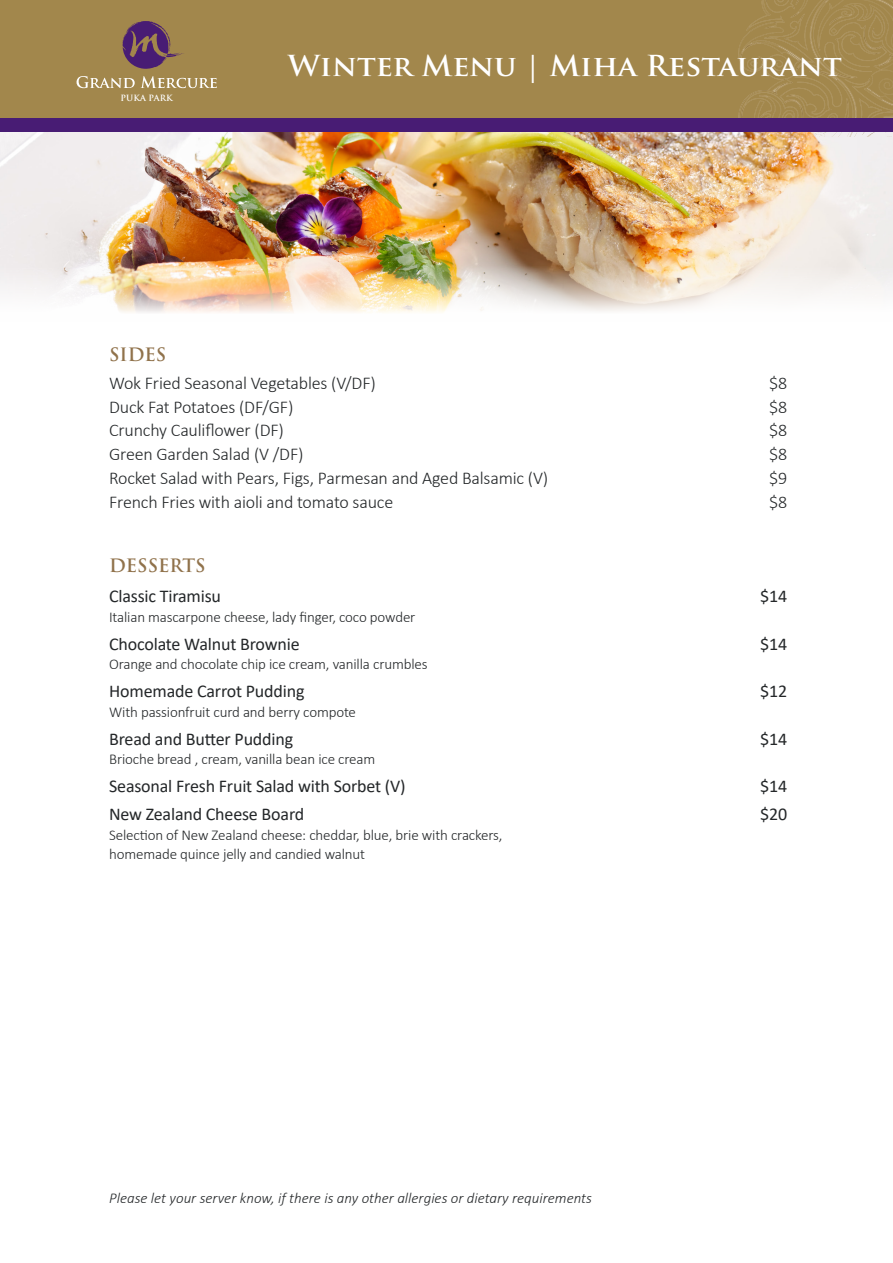
<style>
.page{position:relative;width:893px;height:1263px;background:#fff}
.page>*{position:absolute;margin:0;border:0;box-sizing:border-box;transform-origin:0 0}
.t1{font:700 28.2px "Trajan Pro";color:#fff;scale:1.05 1}
.Body_Text{font:300 18px "Calibri";letter-spacing:-.01em;color:#242729}
.Body_Text-2{font:18px "Calibri";letter-spacing:-.01em;color:#242729}
.Body_Text-3{font:700 18px "Trajan Pro";color:#90724b}
.Body_Text-4{font:300 15px/19.5px "Calibri";letter-spacing:-.01em;color:#242729}
.Body_Text-5{font:italic 300 15px "Calibri";color:#242729}
.t2{font:700 8.4px "Trajan Pro";letter-spacing:.015em;color:#fff}
</style>
<div class="page">
<img style="left:0;top:132px;width:893px;height:181px">
<div style="left:0;top:0;width:893px;height:130px;background:#a2874c"></div>
<img style="left:733px;top:0;width:159px;height:136px">
<div style="left:0;top:118px;width:893px;height:14px;background:#481c74"></div>
<svg style="left:141px;top:76px;width:76px;height:12px"></svg>
<svg style="left:77px;top:76px;width:58px;height:12px"></svg>
<svg style="left:123px;top:21px;width:61px;height:48px"></svg>
<p class="t2" style="left:121px;top:93px;width:54px">PUKA PARK</p>
<p class="t1" style="left:288px;top:48px;width:529px">Winter Menu | Miha Restaurant</p>
<p class="Body_Text-3" style="left:109px;top:343px;width:59px">SIDES</p>
<p class="Body_Text" style="left:109px;top:372px;width:268px">Wok Fried Seasonal Vegetables (V/DF)</p>
<p class="Body_Text" style="left:769px;top:372px;width:20px">$8</p>
<p class="Body_Text" style="left:109px;top:396px;width:186px">Duck Fat Potatoes (DF/GF)</p>
<p class="Body_Text" style="left:769px;top:396px;width:20px">$8</p>
<p class="Body_Text" style="left:109px;top:419px;width:176px">Crunchy Cauliflower (DF)</p>
<p class="Body_Text" style="left:769px;top:419px;width:20px">$8</p>
<p class="Body_Text" style="left:109px;top:443px;width:196px">Green Garden Salad (V /DF)</p>
<p class="Body_Text" style="left:769px;top:443px;width:20px">$8</p>
<p class="Body_Text" style="left:109px;top:467px;width:441px">Rocket Salad with Pears, Figs, Parmesan and Aged Balsamic (V)</p>
<p class="Body_Text" style="left:769px;top:467px;width:20px">$9</p>
<p class="Body_Text" style="left:109px;top:491px;width:286px">French Fries with aioli and tomato sauce</p>
<p class="Body_Text" style="left:769px;top:491px;width:20px">$8</p>
<p class="Body_Text-3" style="left:109px;top:554px;width:98px">DESSERTS</p>
<p class="Body_Text-2" style="left:109px;top:584px;width:113px">Classic Tiramisu</p>
<p class="Body_Text-2" style="left:760px;top:584px;width:29px">$14</p>
<p class="Body_Text-4" style="left:109px;top:607px;width:308px">Italian mascarpone cheese, lady finger, coco powder</p>
<p class="Body_Text-2" style="left:109px;top:631px;width:192px">Chocolate Walnut Brownie</p>
<p class="Body_Text-2" style="left:760px;top:631px;width:29px">$14</p>
<p class="Body_Text-4" style="left:109px;top:654px;width:320px">Orange and chocolate chip ice cream, vanilla crumbles</p>
<p class="Body_Text-2" style="left:109px;top:679px;width:197px">Homemade Carrot Pudding</p>
<p class="Body_Text-2" style="left:760px;top:679px;width:29px">$12</p>
<p class="Body_Text-4" style="left:109px;top:702px;width:248px">With passionfruit curd and berry compote</p>
<p class="Body_Text-2" style="left:109px;top:726px;width:186px">Bread and Butter Pudding</p>
<p class="Body_Text-2" style="left:760px;top:726px;width:29px">$14</p>
<p class="Body_Text-4" style="left:109px;top:749px;width:268px">Brioche bread , cream, vanilla bean ice cream</p>
<p class="Body_Text-2" style="left:109px;top:774px;width:298px">Seasonal Fresh Fruit Salad with Sorbet (V)</p>
<p class="Body_Text-2" style="left:760px;top:774px;width:29px">$14</p>
<p class="Body_Text-2" style="left:109px;top:802px;width:197px">New Zealand Cheese Board</p>
<p class="Body_Text-2" style="left:760px;top:802px;width:29px">$20</p>
<p class="Body_Text-4" style="left:109px;top:825px;width:395px">Selection of New Zealand cheese: cheddar, blue, brie with crackers, homemade quince jelly and candied walnut</p>
<p class="Body_Text-5" style="left:109px;top:1189px;width:484px">Please let your server know, if there is any other allergies or dietary requirements</p>
</div>
